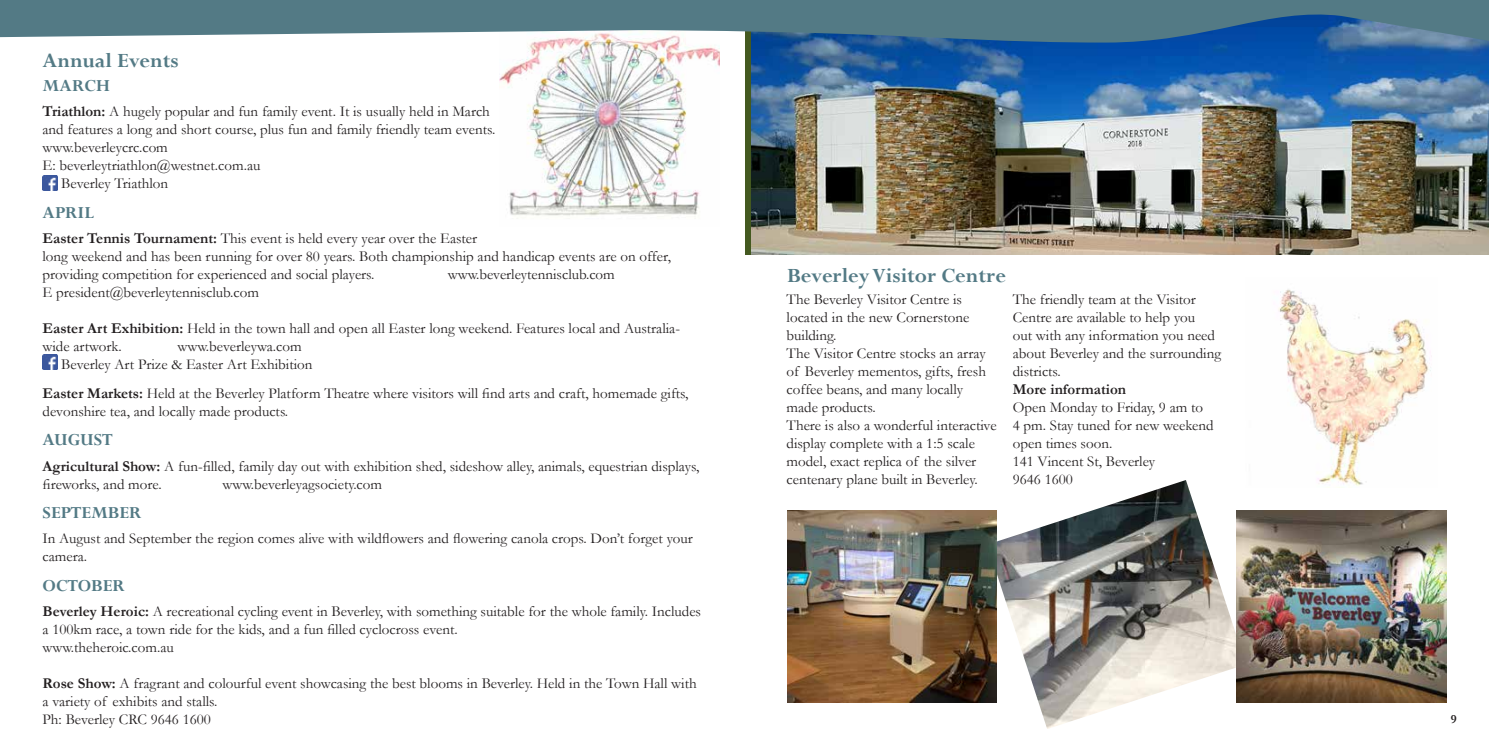
<style>
.page{position:relative;width:1489px;height:745px;background:#fff}
.page>*{position:absolute;margin:0;border:0;box-sizing:border-box;transform-origin:0 0}
.t1{font:700 22.5px "Perpetua";color:#537a85}
.t2{font:700 18.75px "Perpetua";color:#537a85}
.t3{font:15px/18px "Garamond";color:#231f20}
.t4{font:700 15px "Garamond";color:#231f20}
.t5{font:700 12.5px "Garamond";color:#231f20}
.s1{font-weight:700}
</style>
<div class="page">
<img style="left:500px;top:43px;width:219px;height:176px">
<img style="left:751px;top:43px;width:737px;height:212px">
<svg style="left:0;top:0;width:1488px;height:43px;background:#618595"></svg>
<img style="left:987px;top:480px;width:258px;height:248px">
<img style="left:1236px;top:510px;width:210px;height:192px">
<img style="left:787px;top:510px;width:209px;height:192px">
<img style="left:43px;top:354px;width:14px;height:15px">
<img style="left:43px;top:175px;width:14px;height:15px">
<img style="left:1278px;top:289px;width:154px;height:197px">
<h1 class="t1" style="left:43px;top:46px;width:138px">Annual Events</h1>
<p class="t2" style="left:43px;top:74px;width:69px">MARCH</p>
<p class="t3" style="left:43px;top:102px;width:448px"><span class="s1">Triathlon:</span> A hugely popular and fun family event. It is usually held in March</p>
<p class="t3" style="left:43px;top:120px;width:454px">and features a long and short course, plus fun and family friendly team events.</p>
<p class="t3" style="left:43px;top:138px;width:127px">www.beverleycrc.com</p>
<p class="t3" style="left:43px;top:156px;width:219px">E: beverleytriathlon@westnet.com.au</p>
<p class="t3" style="left:61px;top:174px;width:108px">Beverley Triathlon</p>
<p class="t2" style="left:43px;top:200px;width:53px">APRIL</p>
<p class="t3" style="left:43px;top:229px;width:630px"><span class="s1">Easter Tennis Tournament:</span> This event is held every year over the Easter<br>long weekend and has been running for over 80 years. Both championship and handicap events are on offer, providing competition for experienced and social players.</p>
<p class="t3" style="left:448px;top:265px;width:169px">www.beverleytennisclub.com</p>
<p class="t3" style="left:43px;top:283px;width:218px">E president@beverleytennisclub.com</p>
<p class="t3" style="left:43px;top:319px;width:639px"><span class="s1">Easter Art Exhibition:</span> Held in the town hall and open all Easter long weekend. Features local and Australia&shy;wide artwork.</p>
<p class="t3" style="left:61px;top:337px;width:253px;text-indent:116px">www.beverleywa.com<br>Beverley Art Prize &amp; Easter Art Exhibition</p>
<p class="t3" style="left:43px;top:383px;width:647px"><span class="s1">Easter Markets:</span> Held at the Beverley Platform Theatre where visitors will find arts and craft, homemade gifts, devonshire tea, and locally made products.</p>
<p class="t2" style="left:43px;top:428px;width:72px">AUGUST</p>
<p class="t3" style="left:43px;top:456px;width:658px"><span class="s1">Agricultural Show:</span> A fun-filled, family day out with exhibition shed, sideshow alley, animals, equestrian displays, fireworks, and more.</p>
<p class="t3" style="left:223px;top:474px;width:161px">www.beverleyagsociety.com</p>
<p class="t2" style="left:43px;top:500px;width:100px">SEPTEMBER</p>
<p class="t3" style="left:43px;top:529px;width:651px">In August and September the region comes alive with wildflowers and flowering canola crops. Don’t forget your camera.</p>
<p class="t2" style="left:43px;top:573px;width:84px">OCTOBER</p>
<p class="t3" style="left:43px;top:601px;width:660px"><span class="s1">Beverley Heroic:</span> A recreational cycling event in Beverley, with something suitable for the whole family. Includes a 100km race, a town ride for the kids, and a fun filled cyclocross event.<br>www.theheroic.com.au</p>
<p class="t3" style="left:43px;top:673px;width:655px"><span class="s1">Rose Show:</span> A fragrant and colourful event showcasing the best blooms in Beverley. Held in the Town Hall with a variety of exhibits and stalls.<br>Ph: Beverley CRC 9646 1600</p>
<h1 class="t1" style="left:787px;top:261px;width:220px">Beverley Visitor Centre</h1>
<p class="t3" style="left:786px;top:289px;width:211px">The Beverley Visitor Centre is located in the new Cornerstone building.<br>The Visitor Centre stocks an array of Beverley mementos, gifts, fresh coffee beans, and many locally made products.<br>There is also a wonderful interactive display complete with a 1:5 scale model, exact replica of the silver centenary plane built in Beverley.</p>
<p class="t3" style="left:1012px;top:289px;width:210px">The friendly team at the Visitor<br>Centre are available to help you<br>out with any information you need about Beverley and the surrounding districts.</p>
<p class="t4" style="left:1012px;top:378px;width:115px">More information</p>
<p class="t3" style="left:1012px;top:397px;width:202px">Open Monday to Friday, 9 am to<br>4 pm. Stay tuned for new weekend open times soon.<br>141 Vincent St, Beverley<br>9646 1600</p>
<p class="t5" style="left:1450px;top:710px;width:7px">9</p>
</div>
